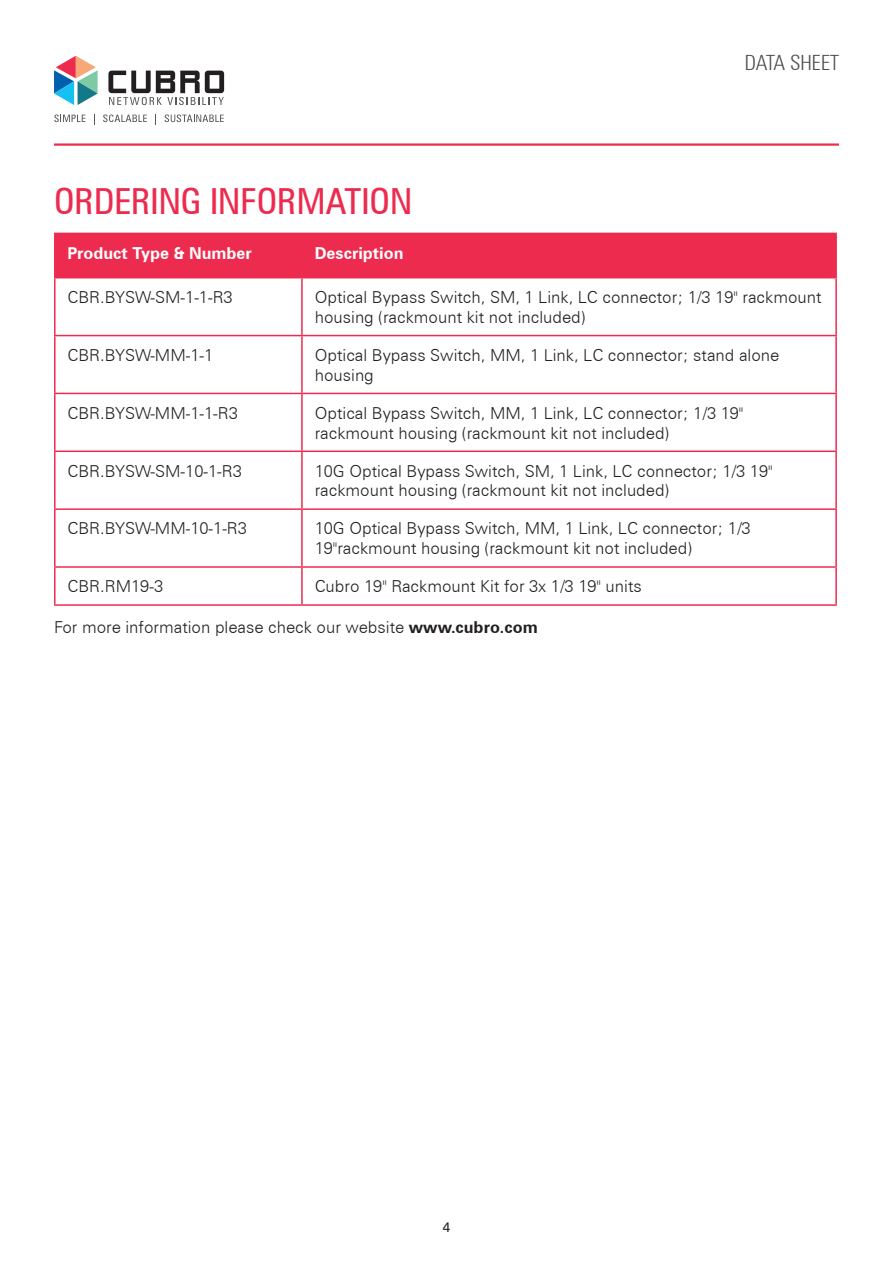
<style>
.page{position:relative;width:893px;height:1263px;background:#fff}
.page>*{position:absolute;margin:0;border:0;box-sizing:border-box;transform-origin:0 0}
.Heading_style{font:condensed 36px "Zurich BT";color:#ed2b4e}
.t1{font:300 condensed 21px "Zurich BT";color:#4b4c4d}
.Body_text_style{font:300 16.5px/19.8px "Zurich BT";color:#231f20}
.Body_text_style-2{font:700 16.5px "Zurich BT";color:#fff}
.t2{font:13.5px "Zurich BT";color:#231f20}
.s1{font-weight:700}
</style>
<div class="page">
<svg style="left:108px;top:71px;width:116px;height:34px"></svg>
<svg style="left:54px;top:56px;width:44px;height:49px"></svg>
<svg style="left:54px;top:114px;width:31px;height:8px"></svg>
<svg style="left:103px;top:114px;width:44px;height:8px"></svg>
<svg style="left:165px;top:114px;width:59px;height:8px"></svg>
<hr style="left:54px;top:143px;width:785px;height:3px;background:#ed2b4e">
<div style="left:56px;top:234px;width:779px;height:43px;background:#ed2b4e"></div>
<svg style="left:56px;top:278px;width:779px;height:117px"></svg>
<hr style="left:54px;top:233px;width:248px;height:1px;background:#ed2b4e">
<hr style="left:54px;top:234px;width:2px;height:43px;background:#ed2b4e">
<hr style="left:302px;top:233px;width:535px;height:1px;background:#ed2b4e">
<hr style="left:301px;top:234px;width:2px;height:43px;background:#ed2b4e">
<hr style="left:835px;top:234px;width:2px;height:43px;background:#ed2b4e">
<hr style="left:54px;top:277px;width:248px;height:1px;background:#ed2b4e">
<hr style="left:54px;top:278px;width:2px;height:57px;background:#ed2b4e">
<hr style="left:302px;top:277px;width:535px;height:1px;background:#ed2b4e">
<hr style="left:301px;top:278px;width:2px;height:57px;background:#ed2b4e">
<hr style="left:835px;top:278px;width:2px;height:57px;background:#ed2b4e">
<hr style="left:54px;top:335px;width:248px;height:1px;background:#ed2b4e">
<hr style="left:54px;top:336px;width:2px;height:57px;background:#ed2b4e">
<hr style="left:302px;top:335px;width:535px;height:1px;background:#ed2b4e">
<hr style="left:301px;top:336px;width:2px;height:57px;background:#ed2b4e">
<hr style="left:835px;top:336px;width:2px;height:57px;background:#ed2b4e">
<hr style="left:54px;top:393px;width:248px;height:1px;background:#ed2b4e">
<hr style="left:54px;top:394px;width:2px;height:56px;background:#ed2b4e">
<hr style="left:302px;top:393px;width:535px;height:1px;background:#ed2b4e">
<hr style="left:301px;top:394px;width:2px;height:56px;background:#ed2b4e">
<hr style="left:835px;top:394px;width:2px;height:56px;background:#ed2b4e">
<hr style="left:54px;top:450px;width:248px;height:2px;background:#ed2b4e">
<hr style="left:54px;top:452px;width:2px;height:56px;background:#ed2b4e">
<hr style="left:302px;top:450px;width:535px;height:2px;background:#ed2b4e">
<hr style="left:301px;top:452px;width:2px;height:56px;background:#ed2b4e">
<hr style="left:835px;top:452px;width:2px;height:56px;background:#ed2b4e">
<hr style="left:54px;top:508px;width:248px;height:2px;background:#ed2b4e">
<hr style="left:54px;top:510px;width:2px;height:56px;background:#ed2b4e">
<hr style="left:302px;top:508px;width:535px;height:2px;background:#ed2b4e">
<hr style="left:301px;top:510px;width:2px;height:56px;background:#ed2b4e">
<hr style="left:835px;top:510px;width:2px;height:56px;background:#ed2b4e">
<hr style="left:54px;top:566px;width:248px;height:2px;background:#ed2b4e">
<hr style="left:54px;top:568px;width:2px;height:36px;background:#ed2b4e">
<hr style="left:302px;top:566px;width:535px;height:2px;background:#ed2b4e">
<hr style="left:301px;top:568px;width:2px;height:36px;background:#ed2b4e">
<hr style="left:835px;top:568px;width:2px;height:36px;background:#ed2b4e">
<hr style="left:54px;top:604px;width:248px;height:2px;background:#ed2b4e">
<hr style="left:302px;top:604px;width:535px;height:2px;background:#ed2b4e">
<p class="t1" style="left:745px;top:50px;width:96px">DATA SHEET</p>
<p class="Heading_style" style="left:54px;top:179px;width:360px">ORDERING INFORMATION</p>
<p class="Body_text_style-2" style="left:68px;top:243px;width:186px">Product Type &amp; Number</p>
<p class="Body_text_style-2" style="left:315px;top:243px;width:90px">Description</p>
<p class="Body_text_style" style="left:68px;top:287px;width:167px">CBR.BYSW-SM-1-1-R3</p>
<p class="Body_text_style" style="left:315px;top:287px;width:508px">Optical Bypass Switch, SM, 1 Link, LC connector; 1/3 19" rackmount housing (rackmount kit not included)</p>
<p class="Body_text_style" style="left:68px;top:345px;width:147px">CBR.BYSW-MM-1-1</p>
<p class="Body_text_style" style="left:315px;top:345px;width:466px">Optical Bypass Switch, MM, 1 Link, LC connector; stand alone housing</p>
<p class="Body_text_style" style="left:68px;top:403px;width:172px">CBR.BYSW-MM-1-1-R3</p>
<p class="Body_text_style" style="left:315px;top:403px;width:430px">Optical Bypass Switch, MM, 1 Link, LC connector; 1/3 19" rackmount housing (rackmount kit not included)</p>
<p class="Body_text_style" style="left:68px;top:461px;width:176px">CBR.BYSW-SM-10-1-R3</p>
<p class="Body_text_style" style="left:315px;top:461px;width:459px">10G Optical Bypass Switch, SM, 1 Link, LC connector; 1/3 19" rackmount housing (rackmount kit not included)</p>
<p class="Body_text_style" style="left:68px;top:518px;width:181px">CBR.BYSW-MM-10-1-R3</p>
<p class="Body_text_style" style="left:315px;top:518px;width:438px">10G Optical Bypass Switch, MM, 1 Link, LC connector; 1/3<br>19"rackmount housing (rackmount kit not included)</p>
<p class="Body_text_style" style="left:68px;top:576px;width:97px">CBR.RM19-3</p>
<p class="Body_text_style" style="left:315px;top:576px;width:329px">Cubro 19" Rackmount Kit for 3x 1/3 19" units</p>
<p class="Body_text_style" style="left:54px;top:617px;width:485px">For more information please check our website <span class="s1">www.cubro.com</span></p>
<p class="t2" style="left:443px;top:1219px;width:9px">4</p>
</div>
